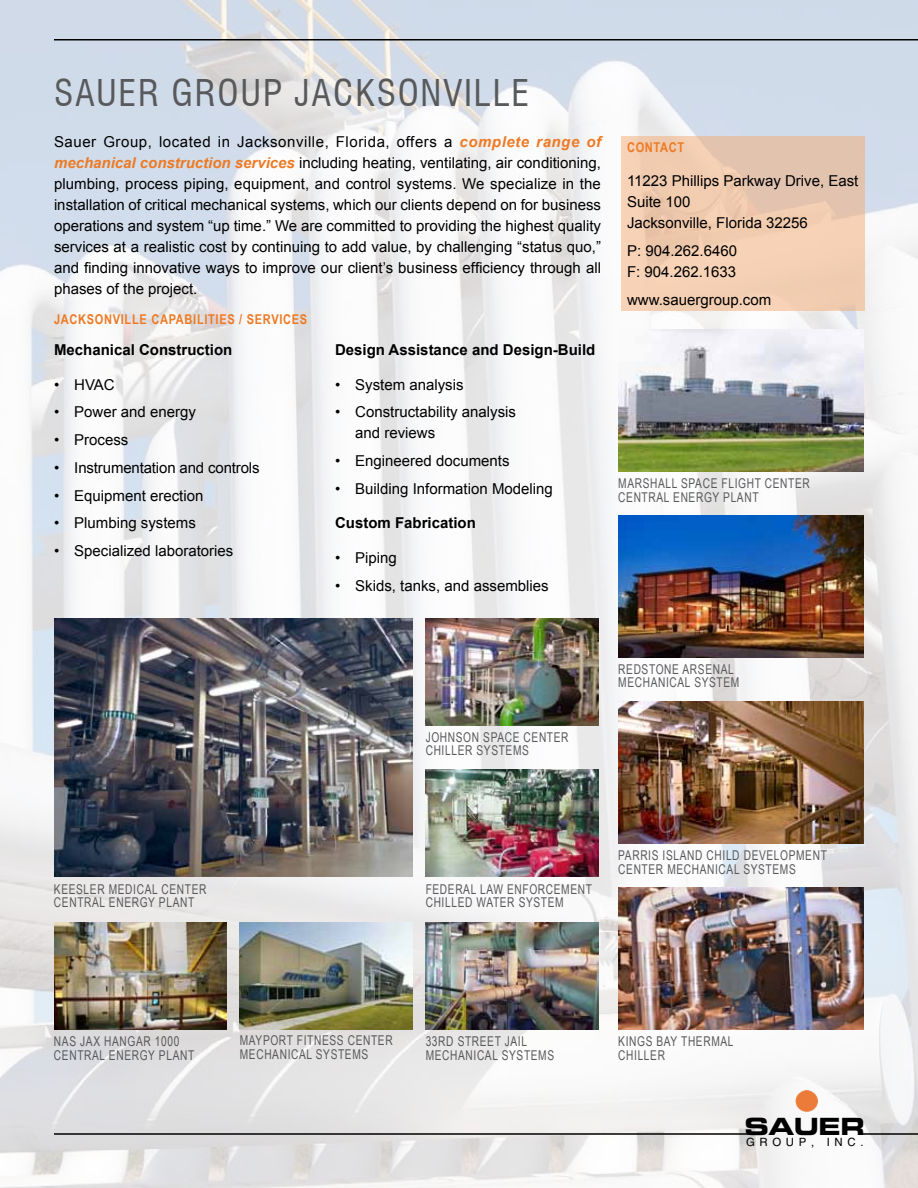
<style>
.page{position:relative;width:918px;height:1188px;background:#fff}
.page>*{position:absolute;margin:0;border:0;box-sizing:border-box;transform-origin:0 0}
.t1{font:condensed 36px "Swiss 721 BT";letter-spacing:.05em;color:#58595b}
.t2{font:23.7px "Eurostile Bold Extended Two";letter-spacing:-.02em;color:#000}
.t3{font:15px/21px "Arial";color:#000}
.t4{font:700 15px "Arial";color:#000}
.t5{font:13.5px/13.5px "Arial Narrow";letter-spacing:.05em;color:#58595b;scale:.92 1}
.t6{font:700 13.5px "Arial Narrow";letter-spacing:.05em;color:#ed7a24}
.t7{font:11.4px "Helvetica";letter-spacing:.41em;color:#000}
.s1{font-weight:700;font-style:italic;color:#ed7a24}
</style>
<div class="page">
<img style="left:0;top:0;width:918px;height:1188px">
<hr style="left:54px;top:39px;width:864px;height:1px;background:#000">
<hr style="left:859px;top:1133px;width:59px;height:2px;background:#000">
<img style="left:795px;top:1090px;width:22px;height:38px">
<hr style="left:54px;top:1133px;width:703px;height:2px;background:#000">
<img style="left:618px;top:887px;width:246px;height:143px">
<img style="left:426px;top:770px;width:172px;height:107px">
<img style="left:426px;top:923px;width:172px;height:107px">
<img style="left:618px;top:701px;width:246px;height:143px">
<img style="left:426px;top:618px;width:172px;height:107px">
<img style="left:618px;top:515px;width:246px;height:142px">
<img style="left:618px;top:329px;width:246px;height:143px">
<img style="left:54px;top:923px;width:172px;height:107px">
<img style="left:240px;top:923px;width:172px;height:107px">
<img style="left:54px;top:618px;width:358px;height:259px">
<div style="left:621px;top:136px;width:244px;height:175px;background:linear-gradient(to right,#f4ceb1,#eac8b0)"></div>
<h1 class="t1" style="left:54px;top:72px;width:477px">SAUER GROUP JACKSONVILLE</h1>
<p class="t3" style="left:54px;top:131px;width:549px;text-align:justify">Sauer Group, located in Jacksonville, Florida, offers a <span class="s1">complete range of mechanical construction services</span> including heating, ventilating, air conditioning, plumbing, process piping, equipment, and control systems. We specialize in the installation of critical mechanical systems, which our clients depend on for business operations and system “up time.” We are committed to providing the highest quality services at a realistic cost by continuing to add value, by challenging “status quo,” and finding innovative ways to improve our client’s business efficiency through all phases of the project.</p>
<p class="t6" style="left:54px;top:309px;width:255px">JACKSONVILLE CAPABILITIES / SERVICES</p>
<p class="t4" style="left:54px;top:340px;width:180px">Mechanical Construction</p>
<p class="t3" style="left:54px;top:374px;width:62px">• HVAC</p>
<p class="t3" style="left:54px;top:402px;width:143px">• Power and energy</p>
<p class="t3" style="left:54px;top:430px;width:76px">• Process</p>
<p class="t3" style="left:54px;top:457px;width:207px">• Instrumentation and controls</p>
<p class="t3" style="left:54px;top:485px;width:151px">• Equipment erection</p>
<p class="t3" style="left:54px;top:513px;width:143px">• Plumbing systems</p>
<p class="t3" style="left:54px;top:541px;width:181px">• Specialized laboratories</p>
<p class="t4" style="left:335px;top:340px;width:262px">Design Assistance and Design-Build</p>
<p class="t3" style="left:335px;top:374px;width:130px">• System analysis</p>
<p class="t3" style="left:355px;top:402px;width:162px;text-indent:-20px">• Constructability analysis and reviews</p>
<p class="t3" style="left:335px;top:451px;width:176px">• Engineered documents</p>
<p class="t3" style="left:335px;top:478px;width:219px">• Building Information Modeling</p>
<p class="t4" style="left:335px;top:513px;width:142px">Custom Fabrication</p>
<p class="t3" style="left:335px;top:547px;width:63px">• Piping</p>
<p class="t3" style="left:335px;top:575px;width:215px">• Skids, tanks, and assemblies</p>
<p class="t6" style="left:627px;top:137px;width:59px">CONTACT</p>
<p class="t3" style="left:627px;top:171px;width:233px">11223 Phillips Parkway Drive, East<br>Suite 100<br>Jacksonville, Florida 32256</p>
<p class="t3" style="left:627px;top:241px;width:112px">P: 904.262.6460<br>F: 904.262.1633</p>
<p class="t3" style="left:627px;top:289px;width:146px">www.sauergroup.com</p>
<p class="t5" style="left:618px;top:476px;width:210px">MARSHALL SPACE FLIGHT CENTER<br>CENTRAL ENERGY PLANT</p>
<p class="t5" style="left:426px;top:730px;width:157px">JOHNSON SPACE CENTER<br>CHILLER SYSTEMS</p>
<p class="t5" style="left:618px;top:662px;width:133px">REDSTONE ARSENAL<br>MECHANICAL SYSTEM</p>
<p class="t5" style="left:54px;top:882px;width:167px">KEESLER MEDICAL CENTER<br>CENTRAL ENERGY PLANT</p>
<p class="t5" style="left:426px;top:882px;width:182px">FEDERAL LAW ENFORCEMENT<br>CHILLED WATER SYSTEM</p>
<p class="t5" style="left:618px;top:848px;width:228px">PARRIS ISLAND CHILD DEVELOPMENT<br>CENTER MECHANICAL SYSTEMS</p>
<p class="t5" style="left:54px;top:1034px;width:154px;text-indent:26px">JAX HANGAR 1000<br>CENTRAL ENERGY PLANT</p>
<p class="t5" style="left:240px;top:1033px;width:168px">MAYPORT FITNESS CENTER<br>MECHANICAL SYSTEMS</p>
<p class="t5" style="left:54px;top:1034px;width:9px">NAS</p>
<p class="t5" style="left:426px;top:1034px;width:141px">33RD STREET JAIL<br>MECHANICAL SYSTEMS</p>
<p class="t5" style="left:618px;top:1034px;width:127px">KINGS BAY THERMAL<br>CHILLER</p>
<h2 class="t2" style="left:744px;top:1109px;width:122px">SAUER</h2>
<p class="t7" style="left:746px;top:1135px;width:119px">GROUP, INC.</p>
</div>
